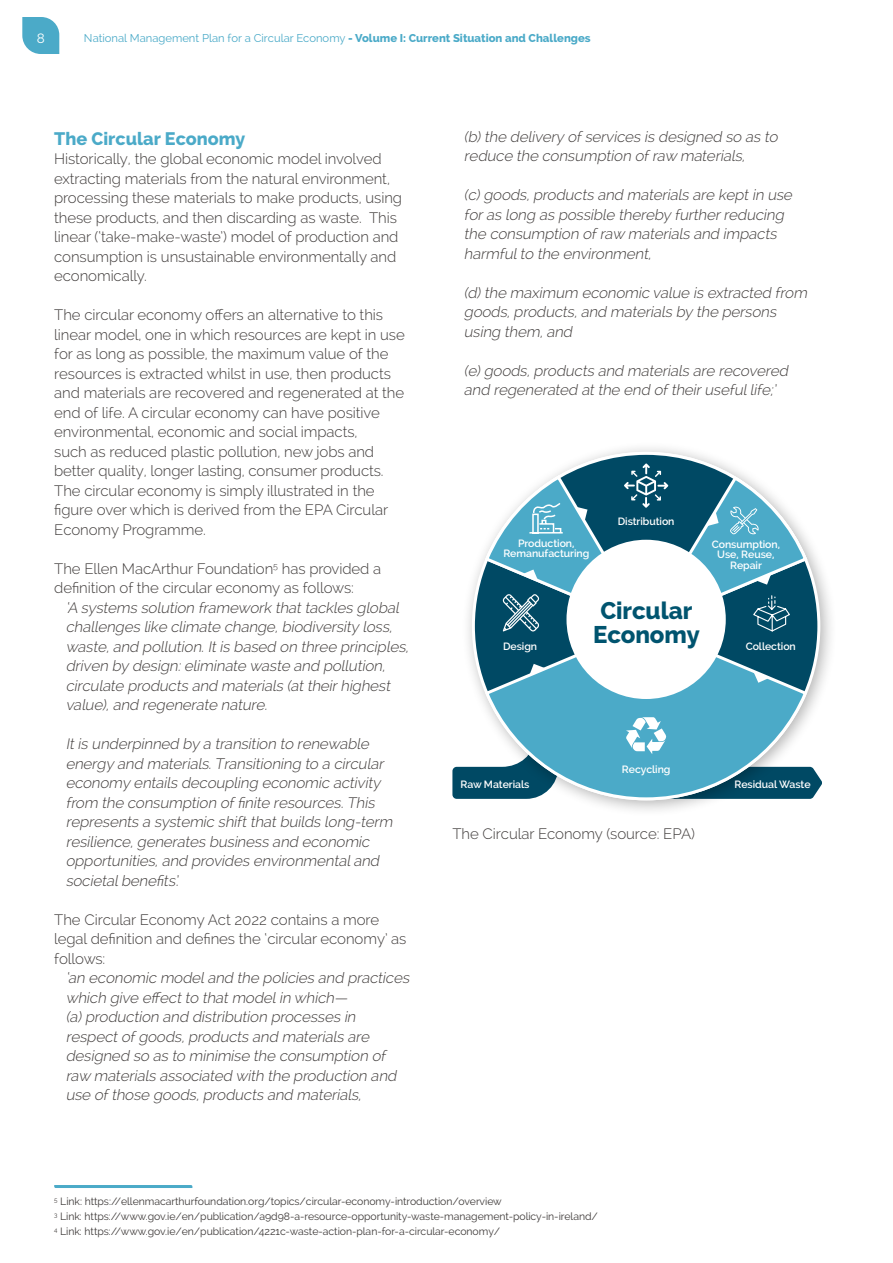
<style>
.page{position:relative;width:893px;height:1263px;background:#fff}
.page>*{position:absolute;margin:0;border:0;box-sizing:border-box;transform-origin:0 0}
.t1{font:800 24px/24px "Raleway";letter-spacing:-.005em;color:#00546f;text-align:center}
.t2{font:800 18px "Raleway";color:#4baac8}
.t3{font:italic 300 15px/19.5px "Raleway";color:#3f3b3a}
.t4{font:300 15px/19.5px "Raleway";letter-spacing:-.005em;color:#3f3b3a}
.t5{font:13.5px "Raleway";color:#fff}
.t6{font:11.25px "Raleway";color:#4baac8}
.t7{font:10.5px/15px "Raleway";letter-spacing:-.005em;color:#3f3b3a}
.t8{font:600 10.5px/10.5px "Raleway";letter-spacing:-.005em;color:#fff;text-align:center}
.s1{font-weight:800}
</style>
<div class="page">
<svg style="left:22px;top:17px;width:37px;height:37px"></svg>
<svg style="left:54px;top:1185px;width:138px;height:3px"></svg>
<svg style="left:452px;top:766px;width:9px;height:33px"></svg>
<div style="left:461px;top:441px;width:376px;height:376px;background:#000;opacity:.3"></div>
<svg style="left:483px;top:632px;width:326px;height:170px;background:#519bb3"></svg>
<svg style="left:483px;top:450px;width:326px;height:13px"></svg>
<div style="left:566px;top:540px;width:160px;height:159px;background:#fff;border-radius:50%"></div>
<svg style="left:626px;top:717px;width:40px;height:37px"></svg>
<svg style="left:753px;top:671px;width:16px;height:12px"></svg>
<svg style="left:529px;top:664px;width:17px;height:11px"></svg>
<svg style="left:483px;top:463px;width:326px;height:169px"></svg>
<p class="t5" style="left:37px;top:30px;width:10px">8</p>
<p class="t6" style="left:84px;top:31px;width:508px">National Management Plan for a Circular Economy <span class="s1">- Volume I: Current Situation and Challenges</span></p>
<p class="t2" style="left:54px;top:128px;width:193px">The Circular Economy</p>
<p class="t4" style="left:54px;top:149px;width:349px">Historically, the global economic model involved extracting materials from the natural environment, processing these materials to make products, using these products, and then discarding as waste. This linear (‘take-make-waste’) model of production and consumption is unsustainable environmentally and economically.</p>
<p class="t4" style="left:54px;top:305px;width:352px">The circular economy offers an alternative to this linear model, one in which resources are kept in use for as long as possible, the maximum value of the resources is extracted whilst in use, then products and materials are recovered and regenerated at the end of life. A circular economy can have positive environmental, economic and social impacts,<br>such as reduced plastic pollution, new jobs and better quality, longer lasting, consumer products.<br>The circular economy is simply illustrated in the figure over which is derived from the EPA Circular Economy Programme.</p>
<p class="t4" style="left:54px;top:559px;width:329px">The Ellen MacArthur Foundation<sup>5</sup> has provided a definition of the circular economy as follows:</p>
<p class="t3" style="left:66px;top:598px;width:347px">‘A systems solution framework thattackles global challenges like climate change,biodiversity loss, waste,and pollution.Itis based on three principles, driven by design:eliminate waste and pollution, circulate products and materials (attheirhighest value),and regenerate nature.</p>
<p class="t3" style="left:66px;top:734px;width:331px">Itis underpinned by a transition to renewable energy and materials.Transitioning to a circular economy entails decoupling economic activity from the consumption offinite resources.This represents a systemic shiftthatbuilds long-term resilience,generates business and economic opportunities,and provides environmentaland societalbenefits’.</p>
<p class="t4" style="left:54px;top:910px;width:354px">The Circular Economy Act 2022 contains a more legal definition and defines the ‘circular economy’ as follows:</p>
<p class="t3" style="left:66px;top:968px;width:348px">‘an economic modeland the policies and practices which give effectto thatmodelin which— (a)production and distribution processes in respectofgoods,products and materials are designed so as to minimise the consumption of raw materials associated with the production and use ofthose goods,products and materials,</p>
<p class="t3" style="left:464px;top:127px;width:318px">(b)the delivery ofservices is designed so as to reduce the consumption ofraw materials,</p>
<p class="t3" style="left:464px;top:185px;width:333px">(c)goods,products and materials are keptin use foras long as possible thereby furtherreducing the consumption ofraw materials and impacts harmfulto the environment,</p>
<p class="t3" style="left:464px;top:283px;width:348px">(d)the maximum economic value is extracted from goods,products,and materials by the persons using them,and</p>
<p class="t3" style="left:464px;top:361px;width:329px">(e)goods,products and materials are recovered and regenerated atthe end oftheirusefullife;’</p>
<p class="t8" style="left:503px;top:538px;width:87px">Production,<br>Remanufacturing</p>
<p class="t8" style="left:618px;top:516px;width:58px">Distribution</p>
<p class="t8" style="left:503px;top:641px;width:36px">Design</p>
<h1 class="t1" style="left:593px;top:599px;width:108px">Circular<br>Economy</h1>
<p class="t8" style="left:712px;top:539px;width:70px">Consumption,<br>Use, Reuse,<br>Repair</p>
<p class="t8" style="left:746px;top:641px;width:52px">Collection</p>
<p class="t8" style="left:461px;top:779px;width:70px">Raw Materials</p>
<p class="t8" style="left:622px;top:764px;width:50px">Recycling</p>
<p class="t4" style="left:452px;top:824px;width:244px">The Circular Economy (source: EPA)</p>
<p class="t8" style="left:734px;top:779px;width:78px">Residual Waste</p>
<p class="t7" style="left:54px;top:1194px;width:545px"><sup>5</sup> Link: https://ellenmacarthurfoundation.org/topics/circular-economy-introduction/overview<br><sup>3</sup> Link: https://www.gov.ie/en/publication/a9d98-a-resource-opportunity-waste-management-policy-in-ireland/<br><sup>4</sup> Link: https://www.gov.ie/en/publication/4221c-waste-action-plan-for-a-circular-economy/</p>
</div>
